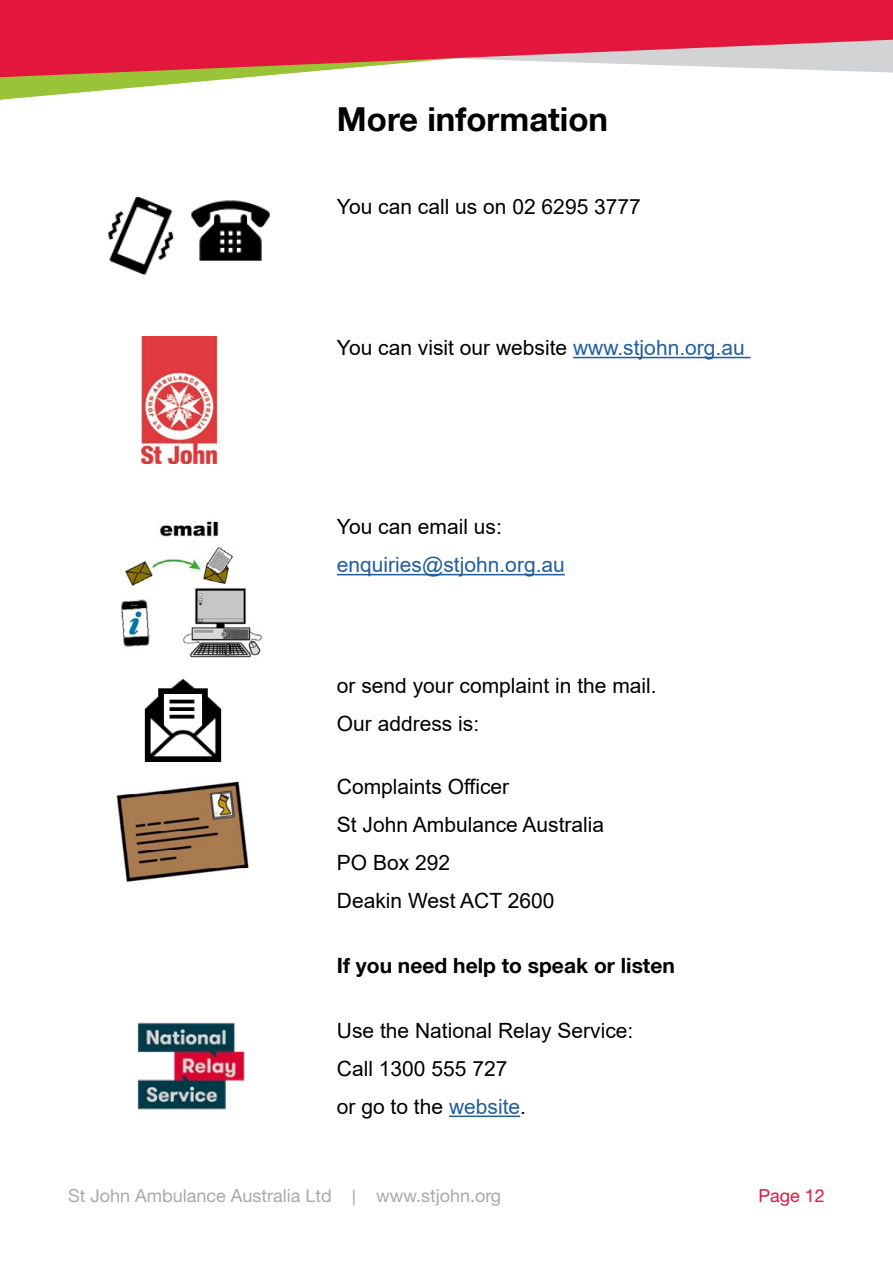
<style>
.page{position:relative;width:893px;height:1263px;background:#fff}
.page>*{position:absolute;margin:0;border:0;box-sizing:border-box;transform-origin:0 0}
.t1{font:700 33px "Helvetica Neue LT";color:#000}
.t2{font:21px/38px "Arial";color:#000}
.t3{font:700 21px "Helvetica Neue LT";color:#000}
.t4{font:21px "Arial";color:#215e9e}
.t5{font:18px "Helvetica Neue LT Std";color:#a7a9ac}
.t6{font:18px "Helvetica Neue LT Std";color:#e3173e}
.s1{color:#215e9e}
.s2{font-family:"Calibri"}
.s3{color:#fff}
</style>
<div class="page">
<svg style="left:0;top:78px;width:239px;height:22px"></svg>
<svg style="left:0;top:0;width:893px;height:78px;background:#e14a62"></svg>
<hr style="left:573px;top:357px;width:178px;height:1px;background:#215e9e">
<hr style="left:337px;top:574px;width:228px;height:1px;background:#215e9e">
<hr style="left:449px;top:1115px;width:71px;height:2px;background:#215e9e">
<img style="left:137px;top:1022px;width:108px;height:88px">
<img style="left:191px;top:200px;width:79px;height:61px">
<img style="left:108px;top:198px;width:66px;height:78px">
<img style="left:142px;top:336px;width:74px;height:128px">
<img style="left:120px;top:521px;width:142px;height:137px">
<img style="left:144px;top:678px;width:78px;height:84px">
<img style="left:116px;top:781px;width:133px;height:102px">
<h1 class="t1" style="left:337px;top:99px;width:273px">More information</h1>
<p class="t2" style="left:337px;top:188px;width:305px">You can call us on 02 6295 3777</p>
<p class="t2" style="left:337px;top:329px;width:409px">You can visit our website <span class="s1">www.stjohn.org.au</span></p>
<p class="t2" style="left:337px;top:508px;width:166px">You can email us:</p>
<p class="t4" style="left:337px;top:550px;width:229px">enquiries@stjohn.org.au</p>
<p class="t2" style="left:337px;top:666px;width:321px">or send your complaint in the mail.<br>Our address is:</p>
<p class="t2" style="left:337px;top:767px;width:269px">Complaints Officer<br>St John Ambulance Australia<br>PO Box 292<br>Deakin West ACT 2600</p>
<p class="t3" style="left:337px;top:952px;width:339px">If you need help to speak or listen</p>
<p class="t2" style="left:337px;top:1012px;width:298px">Use the National Relay Service:<br>Call 1300 555 727<br>or go to the <span class="s1">website</span>.</p>
<p class="t5" style="left:68px;top:1185px;width:459px">St John Ambulance Australia Ltd <span class="s2">|</span> www.stjohn.org<span class="s3">.au</span></p>
<p class="t6" style="left:758px;top:1185px;width:68px">Page 12</p>
</div>
